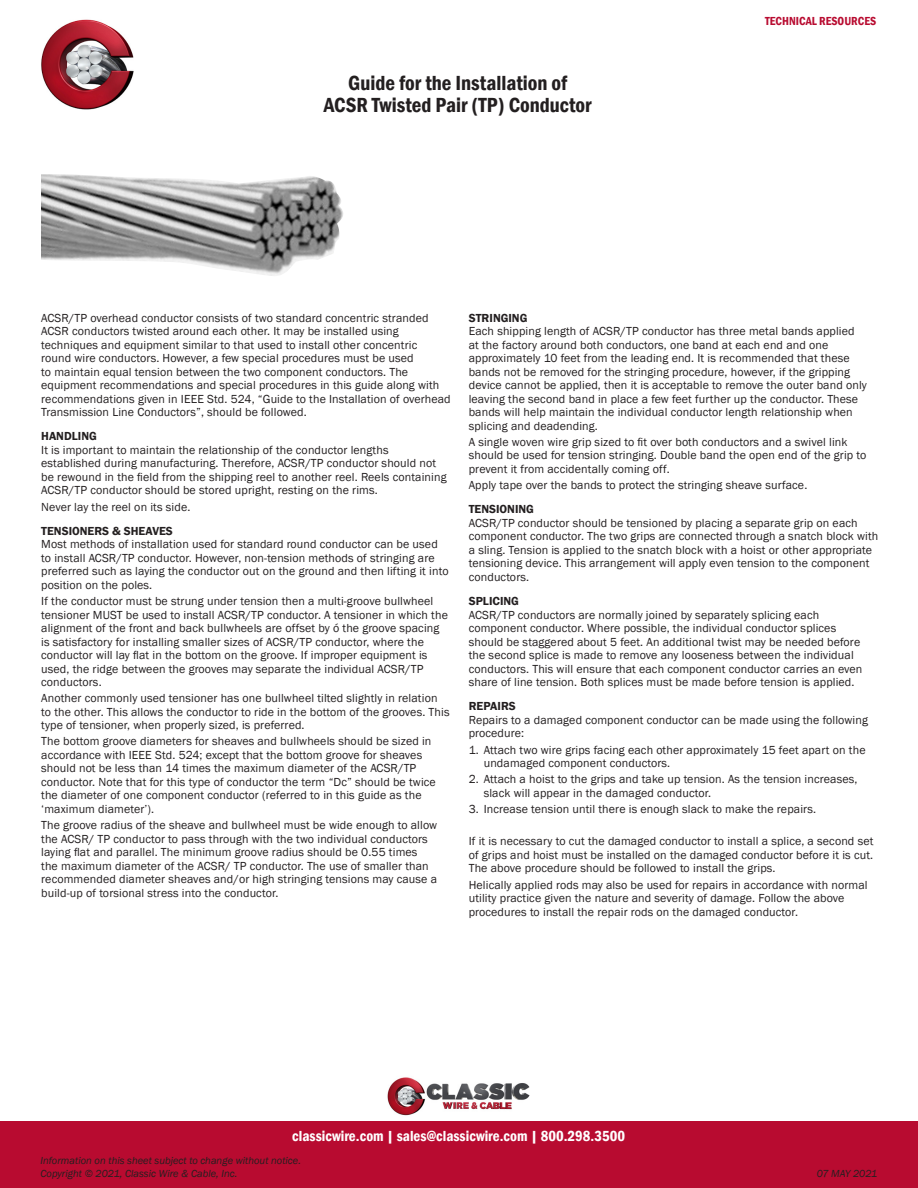
<style>
.page{position:relative;width:918px;height:1188px;background:#fff}
.page>*{position:absolute;margin:0;border:0;box-sizing:border-box;transform-origin:0 0}
.t1{font:600 condensed 21px/22.5px "Franklin Gothic";color:#231f20;text-align:center}
.t2{font:600 condensed 15px "Franklin Gothic";color:#fff}
.Normal_Bullet{font:12px/13.5px "Franklin Gothic";letter-spacing:.01em;color:#231f20}
.Normal_Head{font:600 12px "Franklin Gothic";color:#231f20}
.t3{font:600 condensed 12px "Franklin Gothic";color:#b80b30}
.t4{font:italic 10.5px/13.2px "Franklin Gothic";color:#231f20}
</style>
<div class="page">
<img style="left:387px;top:1077px;width:143px;height:39px">
<div style="left:0;top:1121px;width:918px;height:67px;background:#b80b30"></div>
<img style="left:41px;top:19px;width:93px;height:91px">
<img style="left:41px;top:174px;width:302px;height:102px">
<h1 class="t1" style="left:324px;top:71px;width:269px">Guide for the Installation of<br>ACSR Twisted Pair (TP) Conductor</h1>
<p class="t3" style="left:765px;top:13px;width:113px">TECHNICAL RESOURCES</p>
<p class="Normal_Bullet" style="left:41px;top:311px;width:411px">ACSR/TP overhead conductor consists of two standard concentric stranded ACSR conductors twisted around each other. It may be installed using techniques and equipment similar to that used to install other concentric<br>round wire conductors. However, a few special procedures must be used<br>to maintain equal tension between the two component conductors. The equipment recommendations and special procedures in this guide along with recommendations given in IEEE Std. 524, “Guide to the Installation of overhead Transmission Line Conductors”, should be followed.</p>
<p class="Normal_Head" style="left:41px;top:429px;width:57px">HANDLING</p>
<p class="Normal_Bullet" style="left:41px;top:443px;width:407px">It is important to maintain the relationship of the conductor lengths established during manufacturing. Therefore, ACSR/TP conductor should not be rewound in the field from the shipping reel to another reel. Reels containing ACSR/TP conductor should be stored upright, resting on the rims.</p>
<p class="Normal_Bullet" style="left:41px;top:500px;width:151px">Never lay the reel on its side.</p>
<p class="Normal_Head" style="left:41px;top:523px;width:133px">TENSIONERS &amp; SHEAVES</p>
<p class="Normal_Bullet" style="left:41px;top:538px;width:409px">Most methods of installation used for standard round conductor can be used to install ACSR/TP conductor. However, non-tension methods of stringing are preferred such as laying the conductor out on the ground and then lifting it into position on the poles.</p>
<p class="Normal_Bullet" style="left:41px;top:595px;width:408px">If the conductor must be strung under tension then a multi-groove bullwheel tensioner MUST be used to install ACSR/TP conductor. A tensioner in which the alignment of the front and back bullwheels are offset by ó the groove spacing is satisfactory for installing smaller sizes of ACSR/TP conductor, where the conductor will lay flat in the bottom on the groove. If improper equipment is used, the ridge between the grooves may separate the individual ACSR/TP conductors.</p>
<p class="Normal_Bullet" style="left:41px;top:692px;width:410px">Another commonly used tensioner has one bullwheel tilted slightly in relation to the other. This allows the conductor to ride in the bottom of the grooves. This type of tensioner, when properly sized, is preferred.</p>
<p class="Normal_Bullet" style="left:41px;top:735px;width:396px">The bottom groove diameters for sheaves and bullwheels should be sized in accordance with IEEE Std. 524; except that the bottom groove for sheaves should not be less than 14 times the maximum diameter of the ACSR/TP conductor. Note that for this type of conductor the term “Dc” should be twice the diameter of one component conductor (referred to in this guide as the ‘maximum diameter’).</p>
<p class="Normal_Bullet" style="left:41px;top:819px;width:398px">The groove radius of the sheave and bullwheel must be wide enough to allow the ACSR/ TP conductor to pass through with the two individual conductors laying flat and parallel. The minimum groove radius should be 0.55 times<br>the maximum diameter of the ACSR/ TP conductor. The use of smaller than recommended diameter sheaves and/or high stringing tensions may cause a build-up of torsional stress into the conductor.</p>
<p class="Normal_Head" style="left:469px;top:310px;width:60px">STRINGING</p>
<p class="Normal_Bullet" style="left:469px;top:325px;width:400px">Each shipping length of ACSR/TP conductor has three metal bands applied at the factory around both conductors, one band at each end and one approximately 10 feet from the leading end. It is recommended that these bands not be removed for the stringing procedure, however, if the gripping device cannot be applied, then it is acceptable to remove the outer band only leaving the second band in place a few feet further up the conductor. These bands will help maintain the individual conductor length relationship when splicing and deadending.</p>
<p class="Normal_Bullet" style="left:469px;top:435px;width:399px">A single woven wire grip sized to fit over both conductors and a swivel link should be used for tension stringing. Double band the open end of the grip to prevent it from accidentally coming off.</p>
<p class="Normal_Bullet" style="left:469px;top:478px;width:340px">Apply tape over the bands to protect the stringing sheave surface.</p>
<p class="Normal_Head" style="left:469px;top:502px;width:67px">TENSIONING</p>
<p class="Normal_Bullet" style="left:469px;top:516px;width:411px">ACSR/TP conductor should be tensioned by placing a separate grip on each component conductor. The two grips are connected through a snatch block with a sling. Tension is applied to the snatch block with a hoist or other appropriate tensioning device. This arrangement will apply even tension to the component conductors.</p>
<p class="Normal_Head" style="left:469px;top:594px;width:52px">SPLICING</p>
<p class="Normal_Bullet" style="left:469px;top:608px;width:395px">ACSR/TP conductors are normally joined by separately splicing each component conductor. Where possible, the individual conductor splices should be staggered about 5 feet. An additional twist may be needed before the second splice is made to remove any looseness between the individual conductors. This will ensure that each component conductor carries an even share of line tension. Both splices must be made before tension is applied.</p>
<p class="Normal_Head" style="left:469px;top:699px;width:49px">REPAIRS</p>
<p class="Normal_Bullet" style="left:469px;top:713px;width:401px">Repairs to a damaged component conductor can be made using the following procedure:</p>
<p class="Normal_Bullet" style="left:484px;top:743px;width:383px;text-indent:-15px">1. Attach two wire grips facing each other approximately 15 feet apart on the undamaged component conductors.</p>
<p class="Normal_Bullet" style="left:484px;top:773px;width:375px;text-indent:-15px">2. Attach a hoist to the grips and take up tension. As the tension increases, slack will appear in the damaged conductor.</p>
<p class="Normal_Bullet" style="left:469px;top:802px;width:349px">3. Increase tension until there is enough slack to make the repairs.</p>
<p class="Normal_Bullet" style="left:469px;top:835px;width:406px;text-align:justify">If it is necessary to cut the damaged conductor to install a splice, a second set of grips and hoist must be installed on the damaged conductor before it is cut.<br>The above procedure should be followed to install the grips.</p>
<p class="Normal_Bullet" style="left:469px;top:878px;width:400px">Helically applied rods may also be used for repairs in accordance with normal utility practice given the nature and severity of damage. Follow the above procedures to install the repair rods on the damaged conductor.</p>
<p class="t2" style="left:292px;top:1126px;width:334px">classicwire.com | sales@classicwire.com | 800.298.3500</p>
<p class="t4" style="left:41px;top:1154px;width:262px">Information on this sheet subject to change without notice.<br>Copyright © 2021, Classic Wire &amp; Cable, Inc.</p>
<p class="t4" style="left:817px;top:1168px;width:62px">07 MAY 2021</p>
</div>
